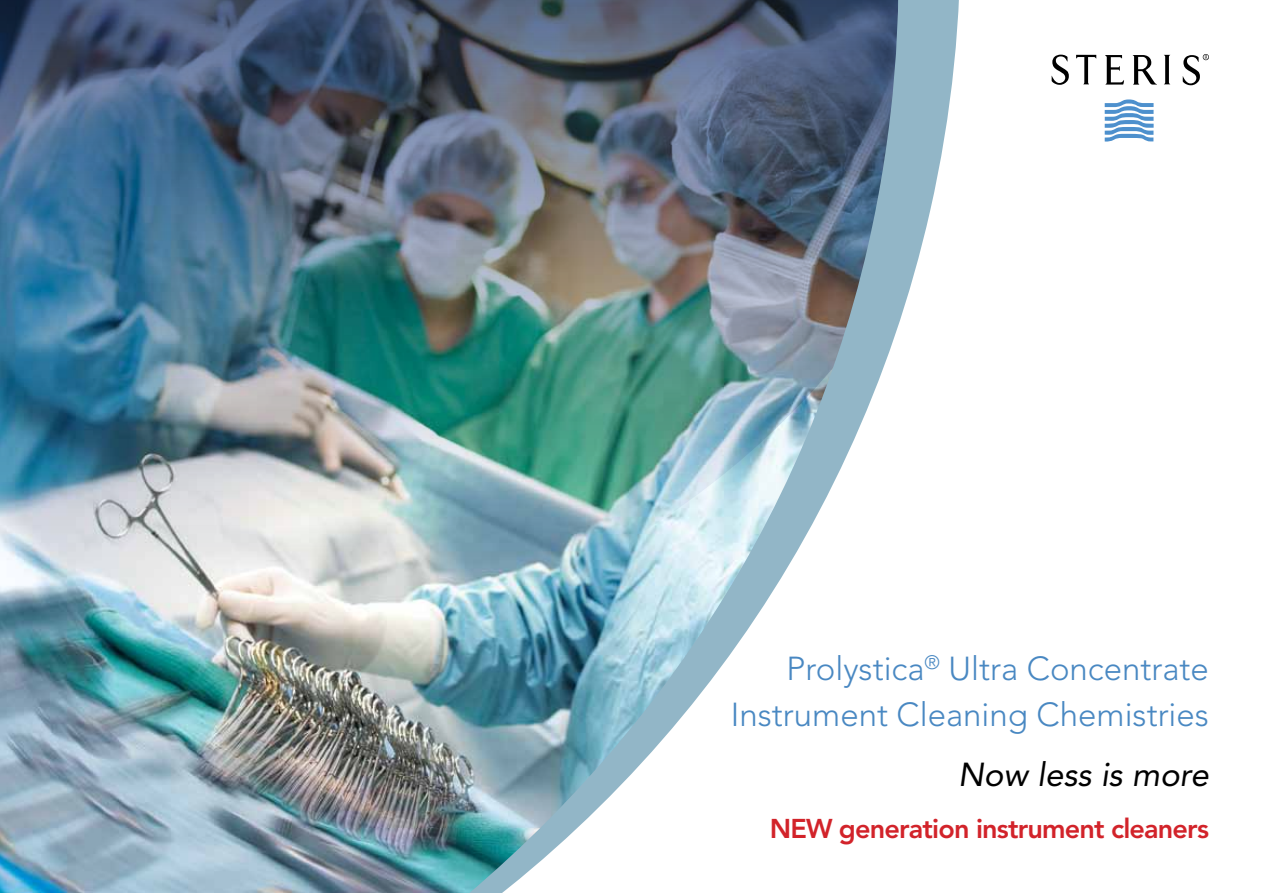
<style>
.page{position:relative;width:1263px;height:893px;background:#fff}
.page>*{position:absolute;margin:0;border:0;box-sizing:border-box;transform-origin:0 0}
.t1{font:300 33px/46.2px "Avenir";color:#4988c2;text-align:right}
.t2{font:italic 33px "Avenir";color:#000}
.t3{font:800 27px "Avenir";letter-spacing:-.03em;color:#d2232a}
</style>
<div class="page">
<img style="left:0;top:695px;width:343px;height:198px">
<img style="left:0;top:0;width:343px;height:695px">
<svg style="left:1105px;top:99px;width:48px;height:43px"></svg>
<svg style="left:1105px;top:55px;width:19px;height:30px"></svg>
<svg style="left:1133px;top:55px;width:24px;height:30px"></svg>
<svg style="left:1183px;top:54px;width:26px;height:31px"></svg>
<svg style="left:1164px;top:55px;width:6px;height:29px"></svg>
<svg style="left:1076px;top:55px;width:20px;height:29px"></svg>
<svg style="left:1052px;top:55px;width:17px;height:30px"></svg>
<img style="left:343px;top:0;width:616px;height:893px">
<p class="t1" style="left:731px;top:645px;width:480px">Prolystica<sup>®</sup> Ultra Concentrate<br>Instrument Cleaning Chemistries</p>
<p class="t2" style="left:958px;top:755px;width:252px">Now less is more</p>
<p class="t3" style="left:770px;top:813px;width:441px">NEW generation instrument cleaners</p>
</div>
